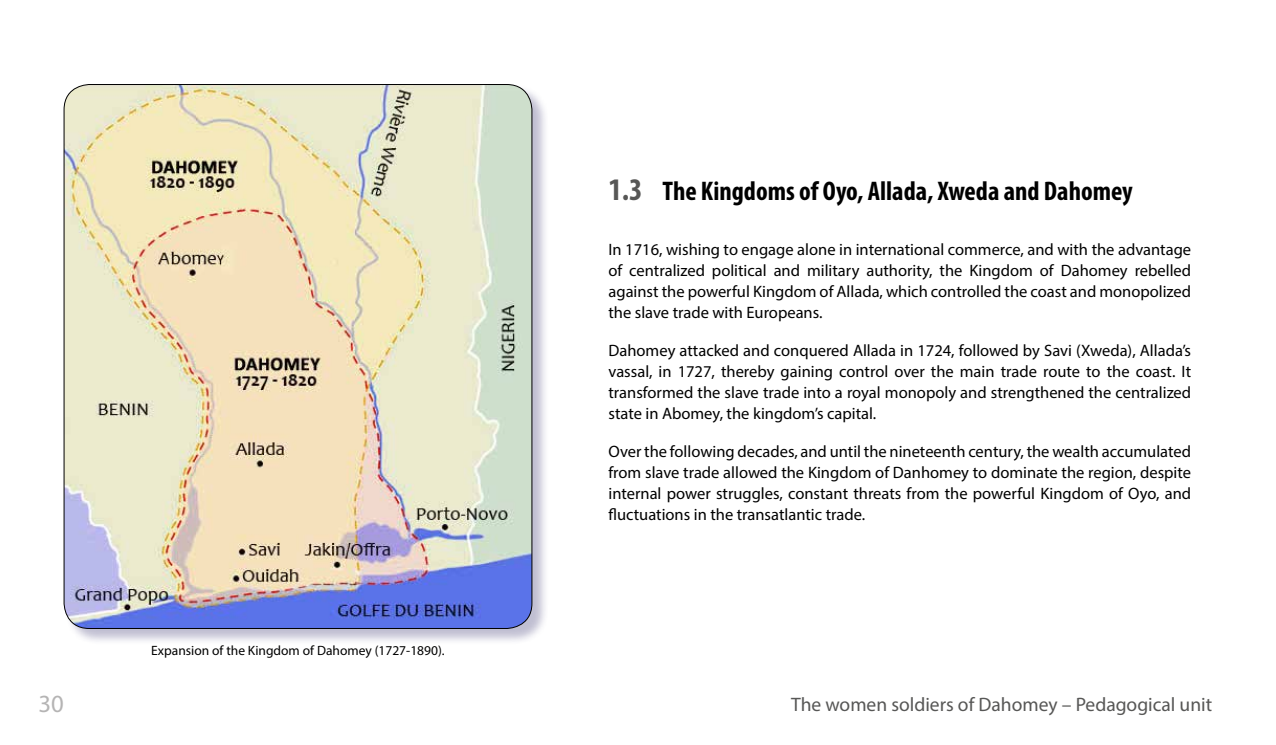
<style>
.page{position:relative;width:1276px;height:745px;background:#fff}
.page>*{position:absolute;margin:0;border:0;box-sizing:border-box;transform-origin:0 0}
.t1{font:700 condensed 27px "Myriad Pro";color:#000}
.t2{font:24.75px "Myriad Pro";color:#b5b4b4}
.t3{font:19.5px "Myriad Pro";color:#575756}
.t4{font:16.5px/21px "Myriad Pro";color:#000;text-align:justify}
.t5{font:13.5px "Myriad Pro";color:#000}
.s1{font-size:31.5px;color:#575756}
</style>
<div class="page">
<div style="left:64px;top:84px;width:485px;height:561px;background:#2c2767;opacity:.3"></div>
<img style="left:64px;top:84px;width:468px;height:544px">
<p class="t5" style="left:151px;top:642px;width:295px">Expansion of the Kingdom of Dahomey (1727-1890).</p>
<h1 class="t1" style="left:608px;top:174px;width:526px"><span class="s1">1.3</span> The Kingdoms of Oyo, Allada, Xweda and Dahomey</h1>
<p class="t4" style="left:608px;top:238px;width:584px">In 1716, wishing to engage alone in international commerce, and with the advantage of centralized political and military authority, the Kingdom of Dahomey rebelled against the powerful Kingdom of Allada, which controlled the coast and monopolized the slave trade with Europeans.</p>
<p class="t4" style="left:608px;top:339px;width:584px">Dahomey attacked and conquered Allada in 1724, followed by Savi (Xweda), Allada’s vassal, in 1727, thereby gaining control over the main trade route to the coast. It transformed the slave trade into a royal monopoly and strengthened the centralized state in Abomey, the kingdom’s capital.</p>
<p class="t4" style="left:608px;top:440px;width:584px">Over the following decades, and until the nineteenth century, the wealth accumulated from slave trade allowed the Kingdom of Danhomey to dominate the region, despite internal power struggles, constant threats from the powerful Kingdom of Oyo, and fluctuations in the transatlantic trade.</p>
<h2 class="t2" style="left:38px;top:687px;width:27px">30</h2>
<p class="t3" style="left:791px;top:692px;width:422px">The women soldiers of Dahomey – Pedagogical unit</p>
</div>
